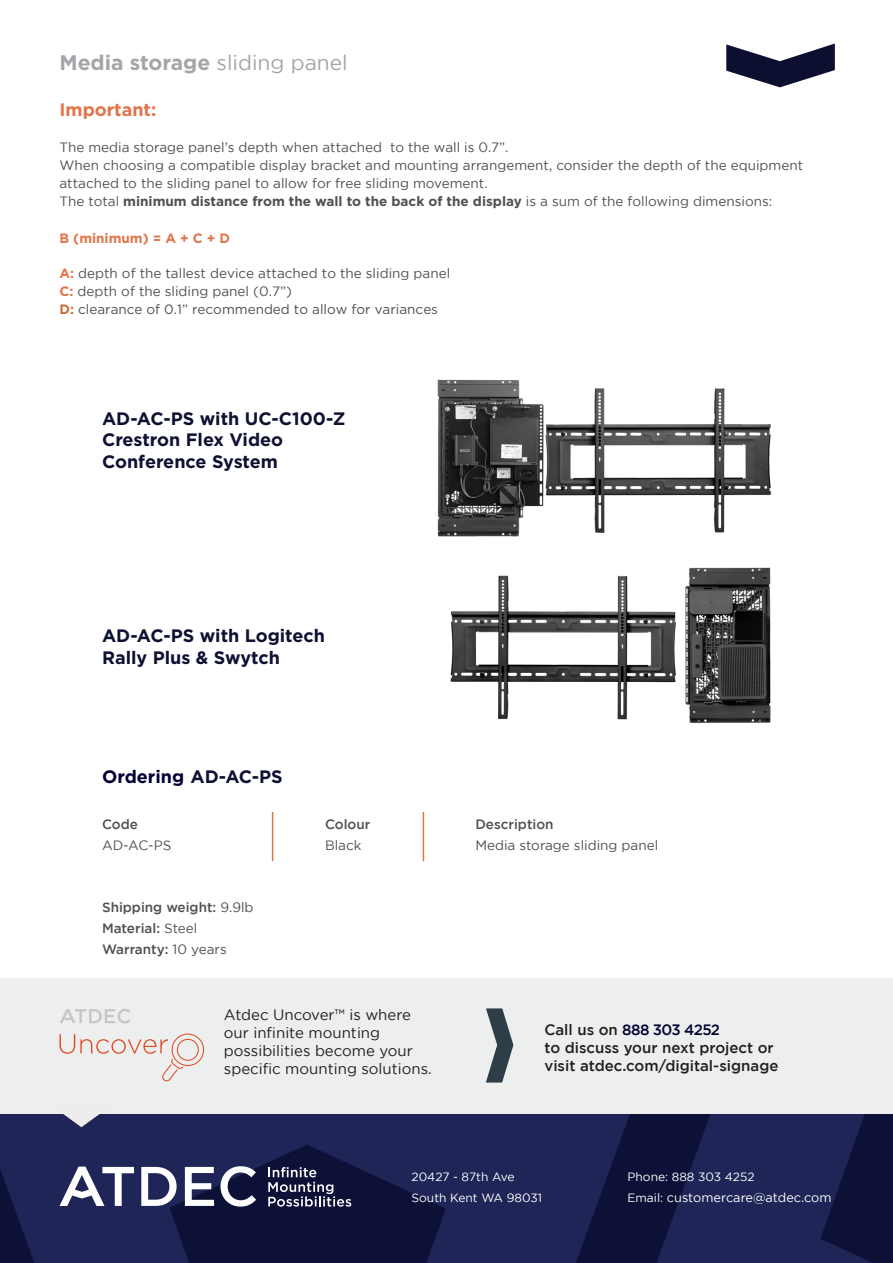
<style>
.page{position:relative;width:893px;height:1263px;background:#fff}
.page>*{position:absolute;margin:0;border:0;box-sizing:border-box;transform-origin:0 0}
.t1{font:700 21px "Gotham";color:#a3a5a8}
.t2{font:700 18px/21.6px "Gotham";color:#0f1132}
.t3{font:700 18px "Gotham";color:#000034}
.t4{font:700 18px "Gotham";color:#e17449}
.t5{font:15px "Gotham";color:#231f20}
.t6{font:500 15px "Gotham";color:#231f20}
.t7{font:500 15px "Gotham";letter-spacing:-.04em;color:#000032}
.t8{font:13.5px/18px "Gotham";color:#4f5052}
.t9{font:500 13.5px "Gotham";color:#4f5052}
.t10{font:700 13.5px "Gotham";color:#e17449}
.t11{font:12.75px "Gotham";color:#fff}
.t12{font:12px "Gotham";color:#fff}
.s1{font-weight:400}
.s2{font-weight:700}
.s3{font-weight:700;color:#e17449}
.s4{font-weight:700;color:#ca6d3a}
.s5{color:#0f1132}
.s6{color:#231f20}
.s7{font-size:12px}
</style>
<div class="page">
<div style="left:0;top:978px;width:893px;height:137px;background:#edeeee"></div>
<img style="left:0;top:1114px;width:893px;height:149px">
<svg style="left:44px;top:1114px;width:75px;height:13px"></svg>
<svg style="left:268px;top:1167px;width:83px;height:39px"></svg>
<svg style="left:60px;top:1166px;width:74px;height:40px"></svg>
<svg style="left:141px;top:1167px;width:36px;height:39px"></svg>
<svg style="left:185px;top:1167px;width:29px;height:39px"></svg>
<svg style="left:220px;top:1166px;width:36px;height:40px"></svg>
<svg style="left:60px;top:1009px;width:70px;height:14px"></svg>
<svg style="left:60px;top:1033px;width:144px;height:48px"></svg>
<svg style="left:726px;top:44px;width:109px;height:43px"></svg>
<svg style="left:486px;top:1008px;width:27px;height:74px"></svg>
<hr style="left:423px;top:812px;width:1px;height:49px;background:#e27449">
<hr style="left:272px;top:812px;width:1px;height:49px;background:#e27449">
<img style="left:437px;top:379px;width:334px;height:158px">
<img style="left:450px;top:567px;width:321px;height:156px">
<p class="t1" style="left:60px;top:50px;width:290px">Media storage <span class="s1">sliding panel</span></p>
<p class="t4" style="left:60px;top:100px;width:98px">Important:</p>
<p class="t8" style="left:60px;top:138px;width:745px">The media storage panel’s depth when attached to the wall is 0.7”.<br>When choosing a compatible display bracket and mounting arrangement, consider the depth of the equipment attached to the sliding panel to allow for free sliding movement.<br>The total <span class="s2">minimum distance from the wall to the back of the display</span> is a sum of the following dimensions:</p>
<p class="t10" style="left:60px;top:230px;width:172px">B (minimum) = A + C + D</p>
<p class="t8" style="left:60px;top:264px;width:392px"><span class="s3">A:</span> depth of the tallest device attached to the sliding panel<br><span class="s3">C:</span> depth of the sliding panel (0.7”)<br><span class="s4">D:</span> clearance of 0.1” recommended to allow for variances</p>
<p class="t2" style="left:102px;top:407px;width:245px">AD-AC-PS with UC-C100-Z<br>Crestron Flex Video</p>
<p class="t2" style="left:102px;top:450px;width:177px">Conference System</p>
<p class="t2" style="left:102px;top:625px;width:224px">AD-AC-PS with Logitech<br>Rally Plus &amp; Swytch</p>
<p class="t3" style="left:102px;top:766px;width:182px">Ordering <span class="s5">AD-AC-PS</span></p>
<p class="t9" style="left:102px;top:817px;width:37px">Code</p>
<p class="t8" style="left:102px;top:836px;width:71px">AD-AC-PS</p>
<p class="t9" style="left:102px;top:900px;width:153px">Shipping weight: <span class="s1">9.9lb</span></p>
<p class="t9" style="left:102px;top:921px;width:97px">Material: <span class="s1">Steel</span></p>
<p class="t9" style="left:102px;top:942px;width:126px">Warranty: <span class="s1">10 years</span></p>
<p class="t9" style="left:325px;top:817px;width:47px">Colour</p>
<p class="t8" style="left:325px;top:836px;width:38px">Black</p>
<p class="t5" style="left:224px;top:1007px;width:189px">Atdec Uncover™ is where</p>
<p class="t5" style="left:224px;top:1025px;width:158px">our infinite mounting</p>
<p class="t5" style="left:224px;top:1043px;width:190px">possibilities become your</p>
<p class="t5" style="left:224px;top:1061px;width:209px">specific mounting solutions.</p>
<p class="t9" style="left:475px;top:817px;width:80px">Description</p>
<p class="t8" style="left:475px;top:836px;width:184px">Media storage sliding panel</p>
<p class="t7" style="left:544px;top:1021px;width:177px"><span class="s6">Call us on</span> 888 303 4252</p>
<p class="t6" style="left:544px;top:1039px;width:231px">to discuss your next project or</p>
<p class="t6" style="left:544px;top:1057px;width:236px">visit atdec.com/digital-signage</p>
<p class="t12" style="left:411px;top:1170px;width:105px">20427 - 87th Ave</p>
<p class="t12" style="left:627px;top:1170px;width:129px">Phone: 888 303 4252</p>
<p class="t12" style="left:411px;top:1191px;width:132px">South Kent WA 98031</p>
<p class="t11" style="left:627px;top:1190px;width:205px"><span class="s7">Email:</span> customercare@atdec.com</p>
</div>
